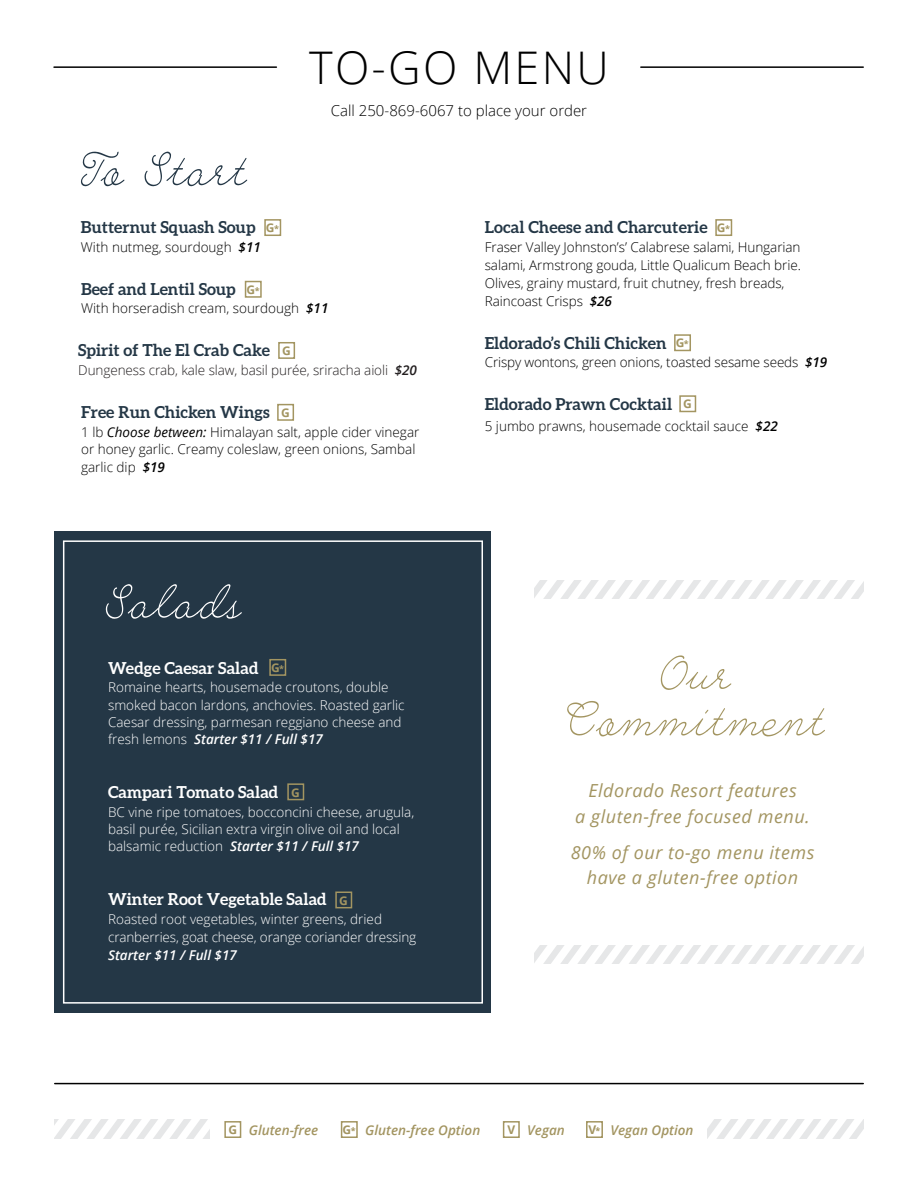
<style>
.page{position:relative;width:918px;height:1188px;background:#fff}
.page>*{position:absolute;margin:0;border:0;box-sizing:border-box;transform-origin:0 0}
.t1{font:300 54px/46.5px "Casually";color:#a39561;text-align:center}
.t2{font:300 54px "Casually";color:#243746}
.t3{font:300 54px "Casually";color:#fff}
.t4{font:300 45px "Open Sans";letter-spacing:.05em;color:#000}
.t5{font:italic 18px/25.5px "Open Sans";letter-spacing:.03em;color:#a39561;text-align:center}
.t6{font:700 16.5px "Aleo";color:#243746}
.t7{font:700 16.5px "Aleo";color:#fff}
.t8{font:300 15px "Open Sans";color:#000}
.t9{font:300 13.5px/18px "Open Sans";letter-spacing:-.005em;color:#000}
.t10{font:300 13.5px/17.2px "Open Sans";color:#fff}
.t11{font:300 13.5px "Open Sans";letter-spacing:-.005em;color:#231f20}
.t12{font:italic 600 13.5px "Open Sans";color:#a39561}
.t13{font:italic 600 13.5px "Open Sans";color:#fff}
.t14{font:700 12px "Open Sans";color:#a39561}
.s1{font-weight:600;font-style:italic}
.s2{font-size:9px}
.s3{font-weight:400;font-style:italic}
.s4{font-weight:700;font-style:normal;font-size:12px}
.s5{font-weight:700;font-style:normal;font-size:9px}
</style>
<div class="page">
<div style="left:715px;top:219px;width:17px;height:17px;border:2px solid #a39561"></div>
<div style="left:245px;top:281px;width:17px;height:17px;border:2px solid #a39561"></div>
<div style="left:278px;top:342px;width:17px;height:17px;border:2px solid #a39561"></div>
<div style="left:277px;top:404px;width:17px;height:17px;border:2px solid #a39561"></div>
<div style="left:674px;top:334px;width:17px;height:17px;border:2px solid #a39561"></div>
<div style="left:679px;top:395px;width:17px;height:17px;border:2px solid #a39561"></div>
<div style="left:264px;top:219px;width:17px;height:17px;border:2px solid #a39561"></div>
<svg style="left:534px;top:580px;width:330px;height:19px"></svg>
<svg style="left:534px;top:945px;width:330px;height:19px"></svg>
<hr style="left:54px;top:66px;width:222px;height:2px;background:#000">
<hr style="left:641px;top:66px;width:222px;height:2px;background:#000">
<svg style="left:54px;top:1119px;width:810px;height:20px"></svg>
<div style="left:210px;top:1114px;width:496px;height:30px;background:#fff"></div>
<div style="left:224px;top:1121px;width:17px;height:17px;border:2px solid #a39561"></div>
<div style="left:503px;top:1121px;width:17px;height:17px;border:2px solid #a39561"></div>
<div style="left:586px;top:1121px;width:17px;height:17px;border:2px solid #a39561"></div>
<div style="left:341px;top:1121px;width:17px;height:17px;border:2px solid #a39561"></div>
<div style="left:54px;top:532px;width:436px;height:481px;background:#243746"></div>
<div style="left:63px;top:540px;width:420px;height:464px;border:2px solid #fff"></div>
<div style="left:287px;top:783px;width:17px;height:17px;border:2px solid #a39561"></div>
<div style="left:269px;top:659px;width:17px;height:17px;border:2px solid #a39561"></div>
<div style="left:335px;top:892px;width:17px;height:16px;border:2px solid #a39561"></div>
<hr style="left:55px;top:1083px;width:808px;height:1px;background:#000">
<h2 class="t4" style="left:309px;top:37px;width:301px">TO-GO MENU</h2>
<h1 class="t2" style="left:81px;top:139px;width:166px">To Start</h1>
<p class="t8" style="left:331px;top:100px;width:258px">Call 250-869-6067 to place your order</p>
<p class="t6" style="left:81px;top:218px;width:176px">Butternut Squash Soup</p>
<p class="t9" style="left:81px;top:238px;width:182px">With nutmeg, sourdough <span class="s1">$11</span></p>
<p class="t14" style="left:266px;top:219px;width:15px">G<span class="s2">*</span></p>
<p class="t6" style="left:81px;top:279px;width:156px">Beef and Lentil Soup</p>
<p class="t9" style="left:81px;top:299px;width:249px">With horseradish cream, sourdough <span class="s1">$11</span></p>
<p class="t14" style="left:246px;top:281px;width:15px">G<span class="s2">*</span></p>
<p class="t6" style="left:78px;top:341px;width:193px">Spirit of The El Crab Cake</p>
<p class="t11" style="left:78px;top:361px;width:340px">Dungeness crab, kale slaw, basil purée, sriracha aioli <span class="s1">$20</span></p>
<p class="t14" style="left:282px;top:342px;width:10px">G</p>
<p class="t6" style="left:81px;top:402px;width:190px">Free Run Chicken Wings</p>
<p class="t9" style="left:81px;top:423px;width:340px;line-height:17.5px">1 lb <span class="s3">Choose between:</span> Himalayan salt, apple cider vinegar or honey garlic. Creamy coleslaw, green onions, Sambal garlic dip <span class="s1">$19</span></p>
<p class="t14" style="left:281px;top:404px;width:10px">G</p>
<h1 class="t3" style="left:106px;top:571px;width:136px">Salads</h1>
<p class="t7" style="left:108px;top:658px;width:152px">Wedge Caesar Salad</p>
<p class="t10" style="left:108px;top:679px;width:298px">Romaine hearts, housemade croutons, double smoked bacon lardons, anchovies. Roasted garlic Caesar dressing, parmesan reggiano cheese and fresh lemons <span class="s1">Starter $11 / Full $17</span></p>
<p class="t14" style="left:271px;top:659px;width:15px">G<span class="s2">*</span></p>
<p class="t7" style="left:108px;top:783px;width:172px">Campari Tomato Salad</p>
<p class="t10" style="left:108px;top:803px;width:308px">BC vine ripe tomatoes, bocconcini cheese, arugula, basil purée, Sicilian extra virgin olive oil and local balsamic reduction <span class="s1">Starter $11 / Full $17</span></p>
<p class="t14" style="left:291px;top:784px;width:10px">G</p>
<p class="t7" style="left:108px;top:890px;width:220px">Winter Root Vegetable Salad</p>
<p class="t10" style="left:108px;top:910px;width:310px;line-height:18px">Roasted root vegetables, winter greens, dried cranberries, goat cheese, orange coriander dressing</p>
<p class="t13" style="left:108px;top:946px;width:130px">Starter $11 / Full $17</p>
<p class="t14" style="left:339px;top:892px;width:10px">G</p>
<p class="t6" style="left:485px;top:218px;width:224px">Local Cheese and Charcuterie</p>
<p class="t9" style="left:485px;top:238px;width:318px">Fraser Valley Johnston’s’ Calabrese salami, Hungarian salami, Armstrong gouda, Little Qualicum Beach brie.<br>Olives, grainy mustard, fruit chutney, fresh breads, Raincoast Crisps <span class="s1">$26</span></p>
<p class="t14" style="left:717px;top:219px;width:15px">G<span class="s2">*</span></p>
<p class="t6" style="left:485px;top:333px;width:183px">Eldorado’s Chili Chicken</p>
<p class="t9" style="left:485px;top:353px;width:344px">Crispy wontons, green onions, toasted sesame seeds <span class="s1">$19</span></p>
<p class="t14" style="left:676px;top:335px;width:15px">G<span class="s2">*</span></p>
<p class="t6" style="left:485px;top:395px;width:189px">Eldorado Prawn Cocktail</p>
<p class="t9" style="left:485px;top:416px;width:295px">5 jumbo prawns, housemade cocktail sauce <span class="s1">$22</span></p>
<p class="t14" style="left:683px;top:396px;width:10px">G</p>
<h1 class="t1" style="left:568px;top:652px;width:258px">Our<br>Commitment</h1>
<h3 class="t5" style="left:575px;top:777px;width:236px">Eldorado Resort features<br>a gluten-free focused menu.</h3>
<h3 class="t5" style="left:571px;top:839px;width:245px">80% of our to-go menu items have a gluten-free option</h3>
<p class="t12" style="left:228px;top:1121px;width:91px"><span class="s4">G</span> Gluten-free</p>
<p class="t12" style="left:343px;top:1121px;width:139px"><span class="s4">G</span><span class="s5">*</span> Gluten-free Option</p>
<p class="t12" style="left:507px;top:1121px;width:59px"><span class="s4">V</span> Vegan</p>
<p class="t12" style="left:589px;top:1121px;width:106px"><span class="s4">V</span><span class="s5">*</span> Vegan Option</p>
</div>
